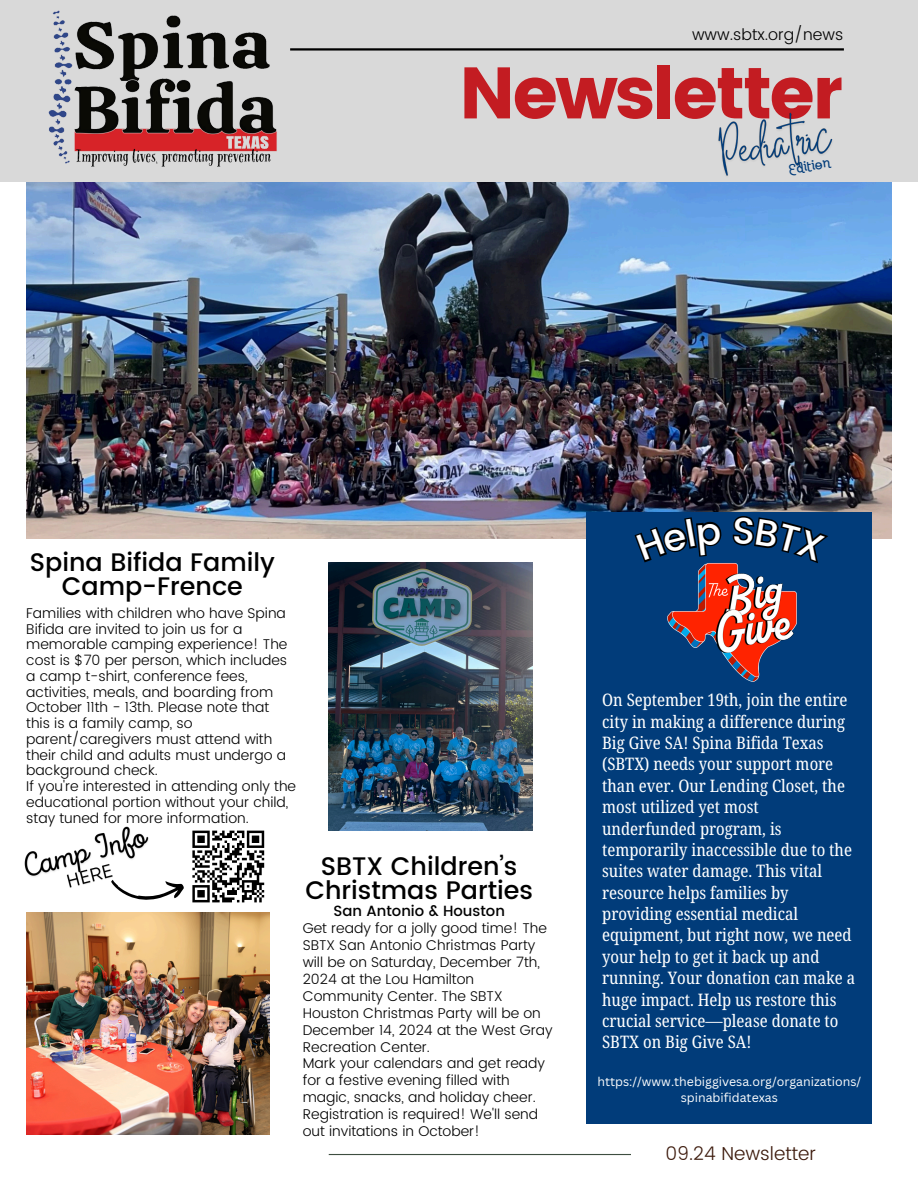
<style>
.page{position:relative;width:918px;height:1188px;background:#fff}
.page>*{position:absolute;margin:0;border:0;box-sizing:border-box;transform-origin:0 0}
.t1{font:72.6px "Poppins";letter-spacing:-.04em;color:#c31c22}
.t2{font:500 25.35px/24.8px "Poppins";color:#000;text-align:center}
.t3{font:300 18.75px "Poppins";color:#3c1a0c}
.t4{font:17.25px/21.3px "Noto Serif Ethiopic Condensed";color:#fff}
.t5{font:300 15.9px "Poppins";color:#000}
.t6{font:500 14.85px "Poppins";color:#000}
.t7{font:300 14.1px/15.8px "Poppins";color:#000}
.t8{font:13.95px "Moonjelly ALT";color:#013c7a}
.t9{font:12.3px/16.5px "Canva Sans";color:#fff;text-align:center}
</style>
<div class="page">
<img style="left:26px;top:181px;width:865px;height:357px">
<img style="left:26px;top:913px;width:243px;height:221px">
<img style="left:329px;top:563px;width:203px;height:268px">
<div style="left:0;top:0;width:918px;height:181px;background:#d9d9d9"></div>
<div style="left:586px;top:512px;width:286px;height:612px;background:#013c7a"></div>
<hr style="left:290px;top:48px;width:554px;height:3px;background:#000">
<hr style="left:329px;top:1154px;width:302px;height:1px;background:#3e4e40">
<img style="left:49px;top:10px;width:228px;height:157px">
<svg style="left:192px;top:830px;width:73px;height:73px"></svg>
<svg style="left:121px;top:881px;width:63px;height:19px"></svg>
<img style="left:667px;top:566px;width:130px;height:116px">
<img style="left:711px;top:112px;width:136px;height:81px">
<img style="left:24px;top:826px;width:134px;height:66px">
<img style="left:64px;top:861px;width:53px;height:31px">
<svg style="left:634px;top:516px;width:194px;height:50px"></svg>
<p class="t5" style="left:692px;top:25px;width:153px">www.sbtx.org/news</p>
<h1 class="t1" style="left:459px;top:51px;width:385px">Newsletter</h1>
<p class="t8" style="left:787px;top:161px;width:44px;rotate:-9deg">Edition</p>
<p class="t2" style="left:30px;top:549px;width:247px">Spina Bifida Family<br>Camp-Frence</p>
<p class="t7" style="left:26px;top:605px;width:263px">Families with children who have Spina Bifida are invited to join us for a memorable camping experience! The cost is $70 per person, which includes a camp t-shirt, conference fees, activities, meals, and boarding from October 11th - 13th. Please note that this is a family camp, so parent/caregivers must attend with their child and adults must undergo a background check.</p>
<h6 class="t7" style="left:26px;top:778px;width:271px">If you're interested in attending only the educational portion without your child, stay tuned for more information.</h6>
<p class="t2" style="left:305px;top:855px;width:229px;line-height:23.7px">SBTX Children’s<br>Christmas Parties</p>
<p class="t6" style="left:334px;top:903px;width:173px">San Antonio &amp; Houston</p>
<p class="t7" style="left:303px;top:920px;width:252px;line-height:16.8px">Get ready for a jolly good time! The<br>SBTX San Antonio Christmas Party will be on Saturday, December 7th,<br>2024 at the Lou Hamilton<br>Community Center. The SBTX<br>Houston Christmas Party will be on<br>December 14, 2024 at the West Gray<br>Recreation Center.</p>
<p class="t7" style="left:303px;top:1055px;width:244px;line-height:16.8px">Mark your calendars and get ready for a festive evening filled with magic, snacks, and holiday cheer.<br>Registration is required! We'll send out invitations in October!</p>
<h2 class="t4" style="left:602px;top:689px;width:254px">On September 19th, join the entire city in making a difference during<br>Big Give SA! Spina Bifida Texas (SBTX) needs your support more than ever. Our Lending Closet, the most utilized yet most underfunded program, is temporarily inaccessible due to the suites water damage. This vital resource helps families by providing essential medical equipment, but right now, we need your help to get it back up and running. Your donation can make a huge impact. Help us restore this crucial service—please donate to<br>SBTX on Big Give SA!</h2>
<p class="t9" style="left:597px;top:1073px;width:265px">https://www.thebiggivesa.org/organizations/ spinabifidatexas</p>
<h5 class="t3" style="left:665px;top:1142px;width:152px">09.24 Newsletter</h5>
</div>
